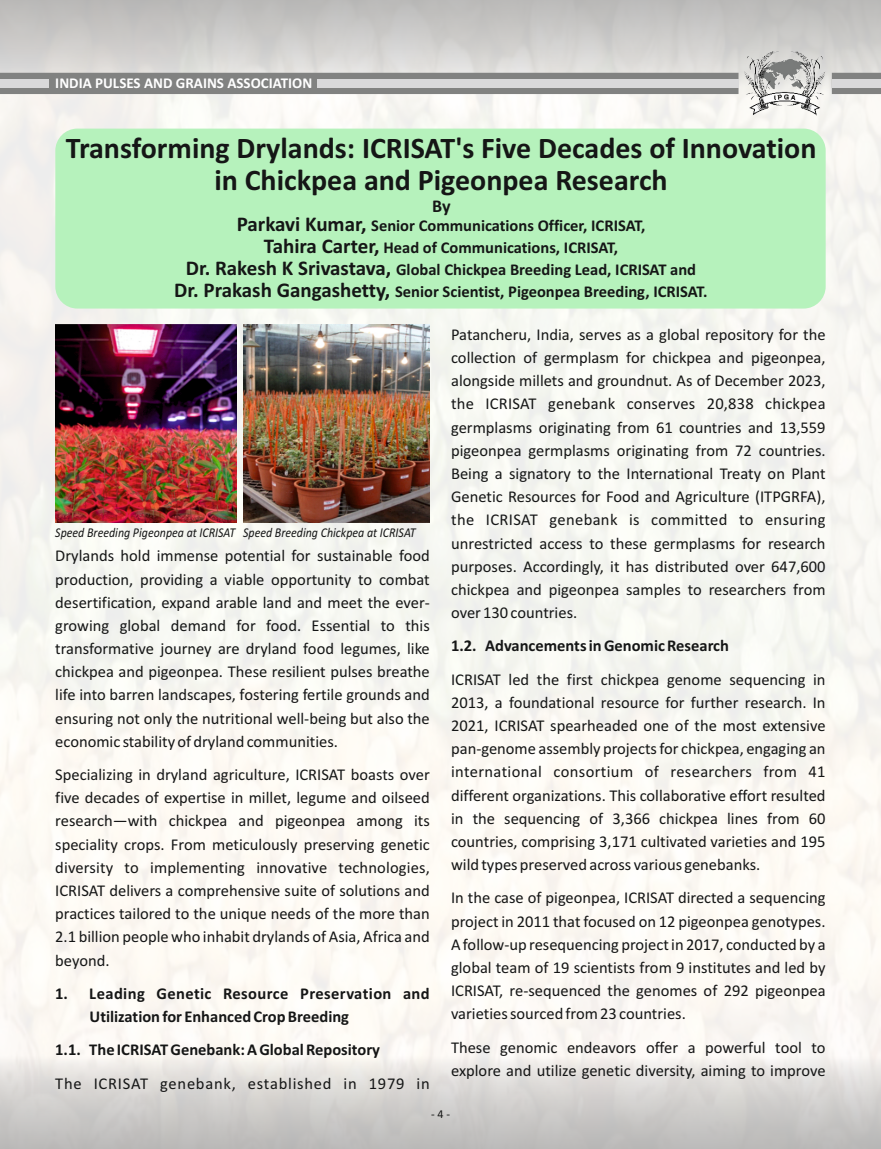
<style>
.page{position:relative;width:881px;height:1149px;background:#fff}
.page>*{position:absolute;margin:0;border:0;box-sizing:border-box;transform-origin:0 0}
.t1{font:700 30px/32px "Calibri";color:#151616;text-align:center}
.t2{font:700 18px "Calibri";color:#151616}
.t3{font:16.5px/23.1px "Calibri";color:#151616;text-align:justify}
.t4{font:700 16.5px/22px "Calibri";color:#151616}
.t5{font:16.5px "Calibri";letter-spacing:.045em;color:#151616}
.t6{font:700 15px "Calibri";color:#fff}
.t7{font:italic 13.5px "Calibri";color:#151616;scale:.88 1}
.t8{font:12px "Calibri";color:#151616}
.s1{font-size:21px}
</style>
<div class="page">
<img style="left:0;top:95px;width:880px;height:958px">
<svg style="left:0;top:0;width:880px;height:95px;background:#cccbc9"></svg>
<div style="left:0;top:1053px;width:880px;height:95px;background:linear-gradient(to bottom,#f4f1ee,#b6b5b4)"></div>
<div style="left:0;top:73px;width:880px;height:21px;background:#818281"></div>
<div style="left:831px;top:79px;width:49px;height:9px;background:#d9d9da"></div>
<div style="left:317px;top:79px;width:421px;height:9px;background:#d9d9da"></div>
<div style="left:0;top:79px;width:48px;height:9px;background:#d9d9da"></div>
<img style="left:744px;top:51px;width:81px;height:64px">
<div style="left:55px;top:128px;width:770px;height:180px;background:#b6f2bc;border-radius:22px"></div>
<img style="left:55px;top:324px;width:181px;height:198px">
<img style="left:243px;top:324px;width:186px;height:198px">
<p class="t6" style="left:55px;top:77px;width:258px">INDIA PULSES AND GRAINS ASSOCIATION</p>
<h1 class="t1" style="left:66px;top:135px;width:752px">Transforming Drylands: ICRISAT's Five Decades of Innovation in Chickpea and Pigeonpea Research</h1>
<p class="t2" style="left:432px;top:199px;width:20px">By</p>
<p class="t4" style="left:174px;top:216px;width:534px;text-align:center"><span class="s1">Parkavi Kumar,</span> Senior Communications Officer, ICRISAT,<br><span class="s1">Tahira Carter,</span> Head of Communications, ICRISAT,<br><span class="s1">Dr. Rakesh K Srivastava,</span> Global Chickpea Breeding Lead, ICRISAT and <span class="s1">Dr. Prakash Gangashetty,</span> Senior Scientist, Pigeonpea Breeding, ICRISAT.</p>
<p class="t7" style="left:55px;top:526px;width:411px">Speed Breeding Pigeonpea at ICRISAT Speed Breeding Chickpea at ICRISAT</p>
<p class="t3" style="left:55px;top:545px;width:376px">Drylands hold immense potential for sustainable food production, providing a viable opportunity to combat desertification, expand arable land and meet the ever&shy;growing global demand for food. Essential to this transformative journey are dryland food legumes, like chickpea and pigeonpea. These resilient pulses breathe life into barren landscapes, fostering fertile grounds and ensuring not only the nutritional well-being but also the economic stability of dryland communities.</p>
<p class="t3" style="left:55px;top:764px;width:376px">Specializing in dryland agriculture, ICRISAT boasts over five decades of expertise in millet, legume and oilseed research—with chickpea and pigeonpea among its speciality crops. From meticulously preserving genetic diversity to implementing innovative technologies, ICRISAT delivers a comprehensive suite of solutions and practices tailored to the unique needs of the more than 2.1 billion people who inhabit drylands of Asia, Africa and beyond.</p>
<p class="t4" style="left:90px;top:982px;width:341px;line-height:23.1px;text-indent:-34px">1. Leading Genetic Resource Preservation and<br>Utilization for Enhanced Crop Breeding</p>
<p class="t4" style="left:55px;top:1039px;width:326px">1.1. The ICRISAT Genebank: A Global Repository</p>
<p class="t5" style="left:55px;top:1075px;width:376px">The ICRISAT genebank, established in 1979 in</p>
<p class="t3" style="left:451px;top:324px;width:376px">Patancheru, India, serves as a global repository for the collection of germplasm for chickpea and pigeonpea, alongside millets and groundnut. As of December 2023, the ICRISAT genebank conserves 20,838 chickpea germplasms originating from 61 countries and 13,559 pigeonpea germplasms originating from 72 countries.<br>Being a signatory to the International Treaty on Plant Genetic Resources for Food and Agriculture (ITPGRFA), the ICRISAT genebank is committed to ensuring unrestricted access to these germplasms for research purposes. Accordingly, it has distributed over 647,600 chickpea and pigeonpea samples to researchers from over 130 countries.</p>
<p class="t4" style="left:451px;top:636px;width:279px">1.2. Advancements in Genomic Research</p>
<p class="t3" style="left:451px;top:668px;width:376px">ICRISAT led the first chickpea genome sequencing in 2013, a foundational resource for further research. In 2021, ICRISAT spearheaded one of the most extensive pan-genome assembly projects for chickpea, engaging an international consortium of researchers from 41 different organizations. This collaborative effort resulted in the sequencing of 3,366 chickpea lines from 60 countries, comprising 3,171 cultivated varieties and 195 wild types preserved across various genebanks.</p>
<p class="t3" style="left:451px;top:887px;width:376px">In the case of pigeonpea, ICRISAT directed a sequencing project in 2011 that focused on 12 pigeonpea genotypes.<br>A follow-up resequencing project in 2017, conducted by a global team of 19 scientists from 9 institutes and led by ICRISAT, re-sequenced the genomes of 292 pigeonpea varieties sourced from 23 countries.</p>
<p class="t3" style="left:451px;top:1036px;width:376px">These genomic endeavors offer a powerful tool to explore and utilize genetic diversity, aiming to improve</p>
<p class="t8" style="left:431px;top:1108px;width:20px">- 4 -</p>
</div>
